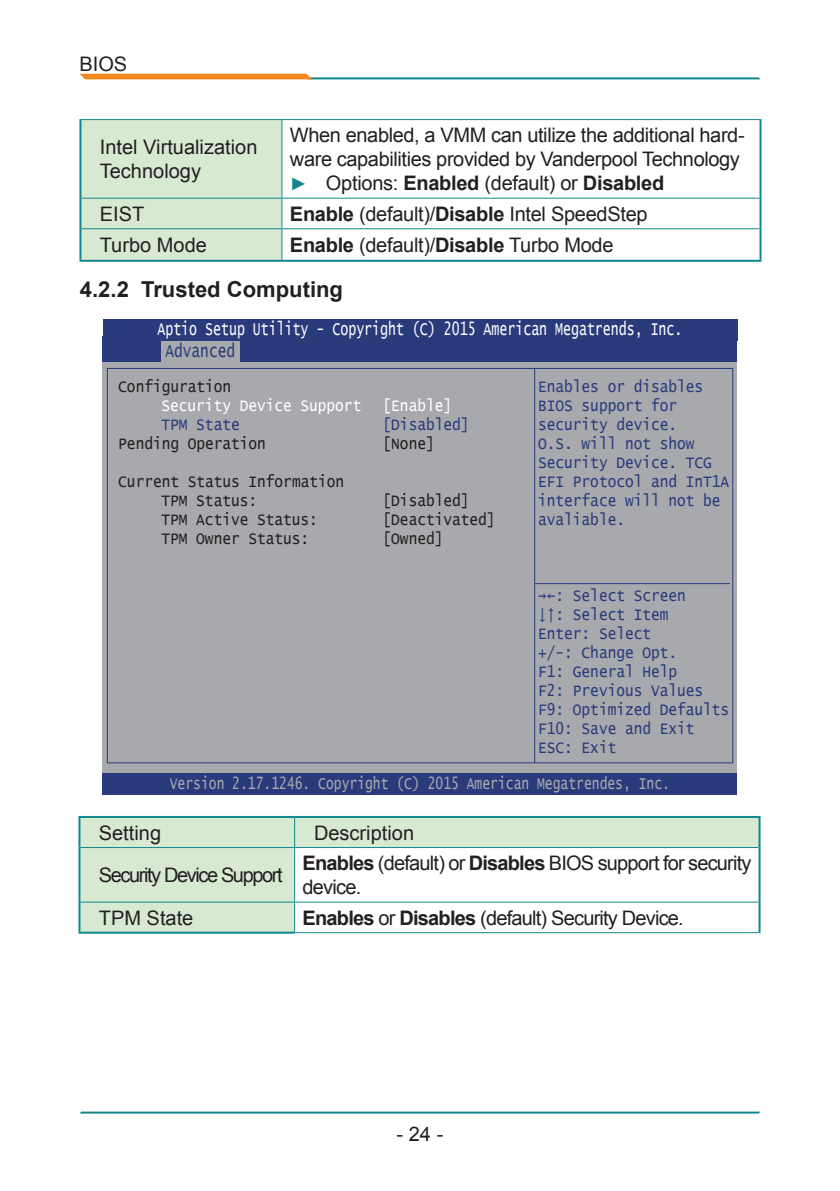
<style>
.page{position:relative;width:840px;height:1191px;background:#fff}
.page>*{position:absolute;margin:0;border:0;box-sizing:border-box;transform-origin:0 0}
.基本段落2{font:700 22px "Arial";color:#231f20}
.table_key_fields{font:20px/24px "Arial";letter-spacing:-.02em;color:#231f20}
.內文{font:20px/24px "Arial";letter-spacing:-.04em;color:#231f20}
.內文-2{font:20px "Arial";letter-spacing:-.015em;color:#231f20}
.table_key_fields-2{font:20px/24px "Arial";color:#231f20}
.table_key_fields-3{font:20px "Arial";letter-spacing:-.07em;color:#231f20}
.t1{font:19px "Lucida Console";color:#2a3b7c;scale:.76 1}
.t2{font:18.6px "Lucida Console";color:#fff;scale:.71 1}
.t3{font:17.2px "Lucida Console";color:#a8a9ad;scale:.76 1}
.t4{font:16.6px/19px "Lucida Console";color:#2a3b7c;scale:.87 1}
.t5{font:16.6px/19px "Lucida Console";color:#231f20;scale:.87 1}
.t6{font:16.6px "Lucida Console";color:#fff;scale:.87 1}
.s1{font-size:18px;color:#12868d}
.s2{font-weight:700}
.s3{color:#fff}
.s4{color:#231f20}
</style>
<div class="page">
<hr style="left:80px;top:1111px;width:679px;height:2px;background:#12868d">
<hr style="left:307px;top:77px;width:452px;height:2px;background:#12868d">
<svg style="left:80px;top:74px;width:232px;height:5px"></svg>
<div style="left:102px;top:362px;width:634px;height:410px;background:#a8a9ad"></div>
<svg style="left:107px;top:368px;width:626px;height:395px"></svg>
<hr style="left:534px;top:368px;width:1px;height:395px;background:#2a3b7c">
<div style="left:102px;top:336px;width:634px;height:26px;background:#2a3b7c"></div>
<hr style="left:534px;top:583px;width:195px;height:1px;background:#2a3b7c">
<div style="left:161px;top:340px;width:78px;height:23px;background:#a8a9ad"></div>
<div style="left:103px;top:319px;width:634px;height:21px;background:#2a3b7c"></div>
<div style="left:102px;top:773px;width:634px;height:21px;background:#2a3b7c"></div>
<svg style="left:80px;top:818px;width:678px;height:114px"></svg>
<hr style="left:78px;top:816px;width:216px;height:2px;background:#12868d">
<hr style="left:78px;top:818px;width:2px;height:29px;background:#12868d">
<hr style="left:294px;top:816px;width:466px;height:2px;background:#12868d">
<hr style="left:758px;top:818px;width:2px;height:29px;background:#12868d">
<hr style="left:78px;top:847px;width:2px;height:55px;background:#12868d">
<hr style="left:758px;top:847px;width:2px;height:55px;background:#12868d">
<hr style="left:78px;top:902px;width:2px;height:29px;background:#12868d">
<hr style="left:758px;top:902px;width:2px;height:30px;background:#12868d">
<hr style="left:78px;top:931px;width:216px;height:2px;background:#12868d">
<svg style="left:294px;top:818px;width:1px;height:29px"></svg>
<hr style="left:80px;top:847px;width:214px;height:1px;background:#12868d">
<hr style="left:294px;top:847px;width:464px;height:1px;background:#12868d">
<hr style="left:294px;top:848px;width:1px;height:53px;background:#12868d">
<hr style="left:80px;top:901px;width:214px;height:1px;background:#12868d">
<hr style="left:294px;top:901px;width:464px;height:1px;background:#12868d">
<hr style="left:294px;top:902px;width:1px;height:30px;background:#12868d">
<hr style="left:294px;top:932px;width:466px;height:1px;background:#12868d">
<hr style="left:79px;top:120px;width:2px;height:78px;background:#12868d">
<hr style="left:759px;top:120px;width:2px;height:78px;background:#12868d">
<hr style="left:79px;top:198px;width:2px;height:31px;background:#12868d">
<hr style="left:759px;top:198px;width:2px;height:31px;background:#12868d">
<hr style="left:79px;top:229px;width:2px;height:31px;background:#12868d">
<hr style="left:759px;top:229px;width:2px;height:31px;background:#12868d">
<hr style="left:79px;top:260px;width:203px;height:2px;background:#12868d">
<hr style="left:282px;top:260px;width:479px;height:2px;background:#12868d">
<hr style="left:282px;top:228px;width:477px;height:1px;background:#12868d">
<hr style="left:79px;top:119px;width:203px;height:1px;background:#12868d">
<hr style="left:282px;top:119px;width:479px;height:1px;background:#12868d">
<hr style="left:282px;top:198px;width:477px;height:1px;background:#12868d">
<div style="left:80px;top:120px;width:202px;height:140px;background:#d8e9d2"></div>
<hr style="left:281px;top:229px;width:1px;height:31px;background:#12868d">
<p class="table_key_fields" style="left:79px;top:53px;width:49px">BIOS</p>
<p class="table_key_fields-2" style="left:100px;top:135px;width:159px">Intel Virtualization<br>Technology</p>
<p class="table_key_fields" style="left:290px;top:123px;width:456px">When enabled, a VMM can utilize the additional hard&shy;ware capabilities provided by Vanderpool Technology</p>
<p class="table_key_fields" style="left:290px;top:171px;width:375px"><span class="s1">►</span> Options: <span class="s2">Enabled</span> (default) or <span class="s2">Disabled</span></p>
<p class="table_key_fields" style="left:100px;top:202px;width:46px">EIST</p>
<p class="內文-2" style="left:290px;top:201px;width:359px"><span class="s2">Enable</span> (default)/<span class="s2">Disable</span> Intel SpeedStep</p>
<p class="table_key_fields-2" style="left:100px;top:233px;width:109px">Turbo Mode</p>
<p class="內文-2" style="left:290px;top:232px;width:325px"><span class="s2">Enable</span> (default)/<span class="s2">Disable</span> Turbo Mode</p>
<p class="基本段落2" style="left:80px;top:275px;width:264px">4.2.2 Trusted Computing</p>
<p class="t2" style="left:157px;top:321px;width:740px">Aptio Setup Utility - Copyright (C) 2015 American Megatrends, Inc.</p>
<p class="t1" style="left:165px;top:342px;width:93px">Advanced</p>
<p class="t5" style="left:118px;top:378px;width:131px">Configuration</p>
<p class="t6" style="left:161px;top:398px;width:231px">Security Device Support</p>
<p class="t4" style="left:161px;top:416px;width:91px">TPM State</p>
<p class="t5" style="left:118px;top:435px;width:171px">Pending Operation</p>
<p class="t5" style="left:161px;top:473px;width:211px;text-indent:-43px">Current Status Information<br>TPM Status:<br>TPM Active Status:<br>TPM Owner Status:</p>
<p class="t4" style="left:382px;top:397px;width:101px"><span class="s3">[Enable] </span>[Disabled] <span class="s4">[None]</span></p>
<p class="t5" style="left:382px;top:491px;width:131px">[Disabled] [Deactivated] [Owned]</p>
<p class="t4" style="left:538px;top:378px;width:221px">Enables or disables<br>BIOS support for security device.<br>O.S. will not show<br>Security Device. TCG<br>EFI Protocol and InT1A interface will not be avaliable.</p>
<p class="t4" style="left:538px;top:586px;width:221px">→←: Select Screen<br>↓↑: Select Item<br>Enter: Select<br>+/-: Change Opt.<br>F1: General Help<br>F2: Previous Values<br>F9: Optimized Defaults<br>F10: Save and Exit<br>ESC: Exit</p>
<p class="t3" style="left:170px;top:775px;width:659px">Version 2.17.1246. Copyright (C) 2015 American Megatrendes, Inc.</p>
<p class="table_key_fields-2" style="left:99px;top:820px;width:64px">Setting</p>
<p class="table_key_fields-2" style="left:314px;top:820px;width:102px">Description</p>
<p class="table_key_fields-3" style="left:99px;top:862px;width:185px">Security Device Support</p>
<p class="內文" style="left:302px;top:851px;width:450px"><span class="s2">Enables</span> (default) or <span class="s2">Disables</span> BIOS support for security device.</p>
<p class="table_key_fields-2" style="left:99px;top:906px;width:96px">TPM State</p>
<p class="內文" style="left:302px;top:906px;width:382px"><span class="s2">Enables</span> or <span class="s2">Disables</span> (default) Security Device.</p>
<p class="table_key_fields" style="left:396px;top:1122px;width:48px">- 24 -</p>
</div>
